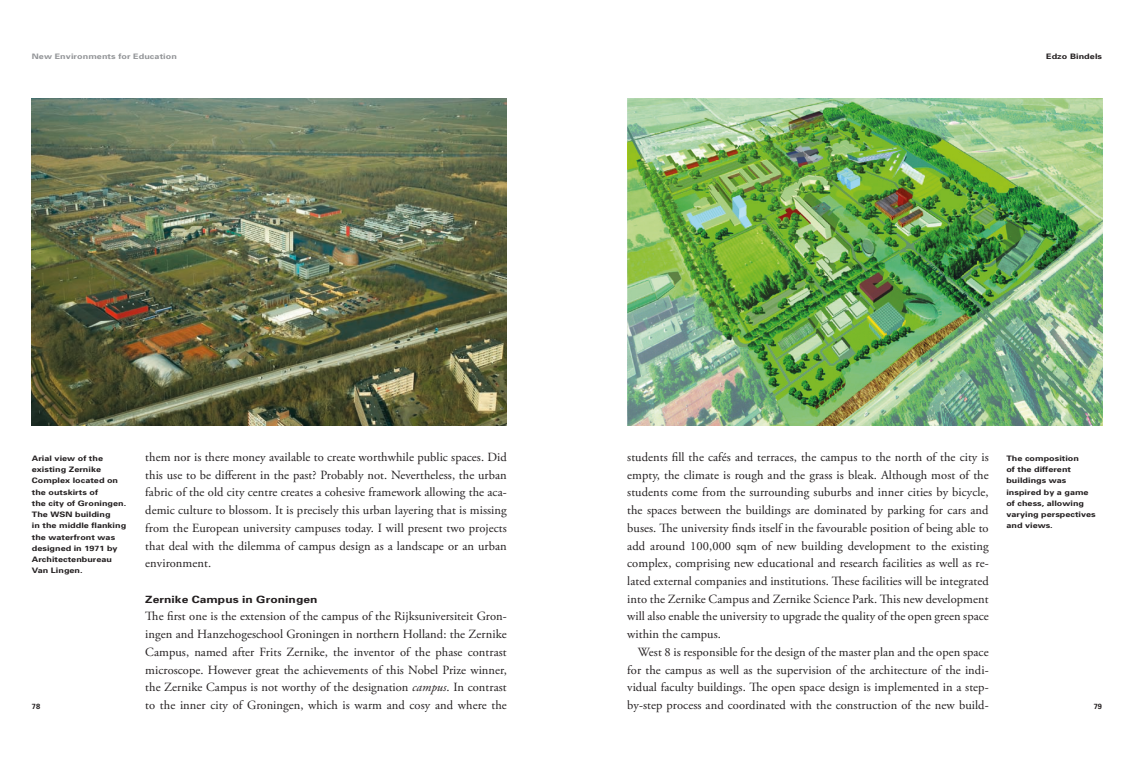
<style>
.page{position:relative;width:1134px;height:780px;background:#fff}
.page>*{position:absolute;margin:0;border:0;box-sizing:border-box;transform-origin:0 0}
.Text_1__Zeile{font:12.5px/17.8px "Adobe Garamond Pro";letter-spacing:.005em;color:#231f20;text-align:justify}
.Text{font:12.5px/17.8px "Adobe Garamond Pro";letter-spacing:.005em;color:#231f20;text-align:justify}
.Titel_1{font:700 10px "Univers";letter-spacing:.005em;color:#231f20;scale:1.2 1}
.Legende{font:700 7.5px/11.2px "Univers";letter-spacing:.005em;color:#231f20;scale:1.2 1}
.Kolumne_links{font:700 7.5px "Univers";letter-spacing:.01em;color:#939598;scale:1.2 1}
.Kolumne_rechts{font:700 7.5px "Univers";letter-spacing:.01em;color:#231f20;scale:1.2 1}
.Legende-2{font:700 7.5px "Univers";letter-spacing:.005em;color:#231f20}
.s1{font-style:italic}
</style>
<div class="page">
<img style="left:627px;top:98px;width:475px;height:327px">
<img style="left:32px;top:98px;width:475px;height:327px">
<p class="Kolumne_links" style="left:32px;top:51px;width:122px">New Environments for Education</p>
<p class="Kolumne_rechts" style="left:1046px;top:51px;width:48px">Edzo Bindels</p>
<p class="Text" style="left:145px;top:448px;width:363px">them nor is there money available to create worthwhile public spaces. Did this use to be different in the past? Probably not. Nevertheless, the urban fabric of the old city centre creates a cohesive framework allowing the aca&shy;demic culture to blossom. It is precisely this urban layering that is missing from the European university campuses today. I will present two projects that deal with the dilemma of campus design as a landscape or an urban environment.</p>
<p class="Titel_1" style="left:145px;top:592px;width:145px">Zernike Campus in Groningen</p>
<p class="Text_1__Zeile" style="left:145px;top:608px;width:363px">The first one is the extension of the campus of the Rijksuniversiteit Gron&shy;ingen and Hanzehogeschool Groningen in northern Holland: the Zernike Campus, named after Frits Zernike, the inventor of the phase contrast microscope. However great the achievements of this Nobel Prize winner, the Zernike Campus is not worthy of the designation <span class="s1">campus</span>. In contrast to the inner city of Groningen, which is warm and cosy and where the</p>
<p class="Text_1__Zeile" style="left:627px;top:448px;width:363px">students fill the cafés and terraces, the campus to the north of the city is empty, the climate is rough and the grass is bleak. Although most of the students come from the surrounding suburbs and inner cities by bicycle, the spaces between the buildings are dominated by parking for cars and buses. The university finds itself in the favourable position of being able to add around 100,000 sqm of new building development to the existing complex, comprising new educational and research facilities as well as re&shy;lated external companies and institutions. These facilities will be integrated into the Zernike Campus and Zernike Science Park. This new development will also enable the university to upgrade the quality of the open green space within the campus.</p>
<p class="Text" style="left:627px;top:643px;width:363px;text-indent:11px">West 8 is responsible for the design of the master plan and the open space for the campus as well as the supervision of the architecture of the indi&shy;vidual faculty buildings. The open space design is implemented in a step&shy;by-step process and coordinated with the construction of the new build-</p>
<p class="Legende" style="left:32px;top:452px;width:80px">Arial view of the existing Zernike<br>Complex located on the outskirts of<br>the city of Groningen.<br>The WSN building<br>in the middle flanking the waterfront was designed in 1971 by<br>Architectenbureau<br>Van Lingen.</p>
<p class="Legende" style="left:1006px;top:452px;width:76px">The composition<br>of the different buildings was inspired by a game of chess, allowing varying perspectives and views.</p>
<p class="Legende-2" style="left:32px;top:701px;width:10px">78</p>
<p class="Legende-2" style="left:1094px;top:701px;width:10px">79</p>
</div>
